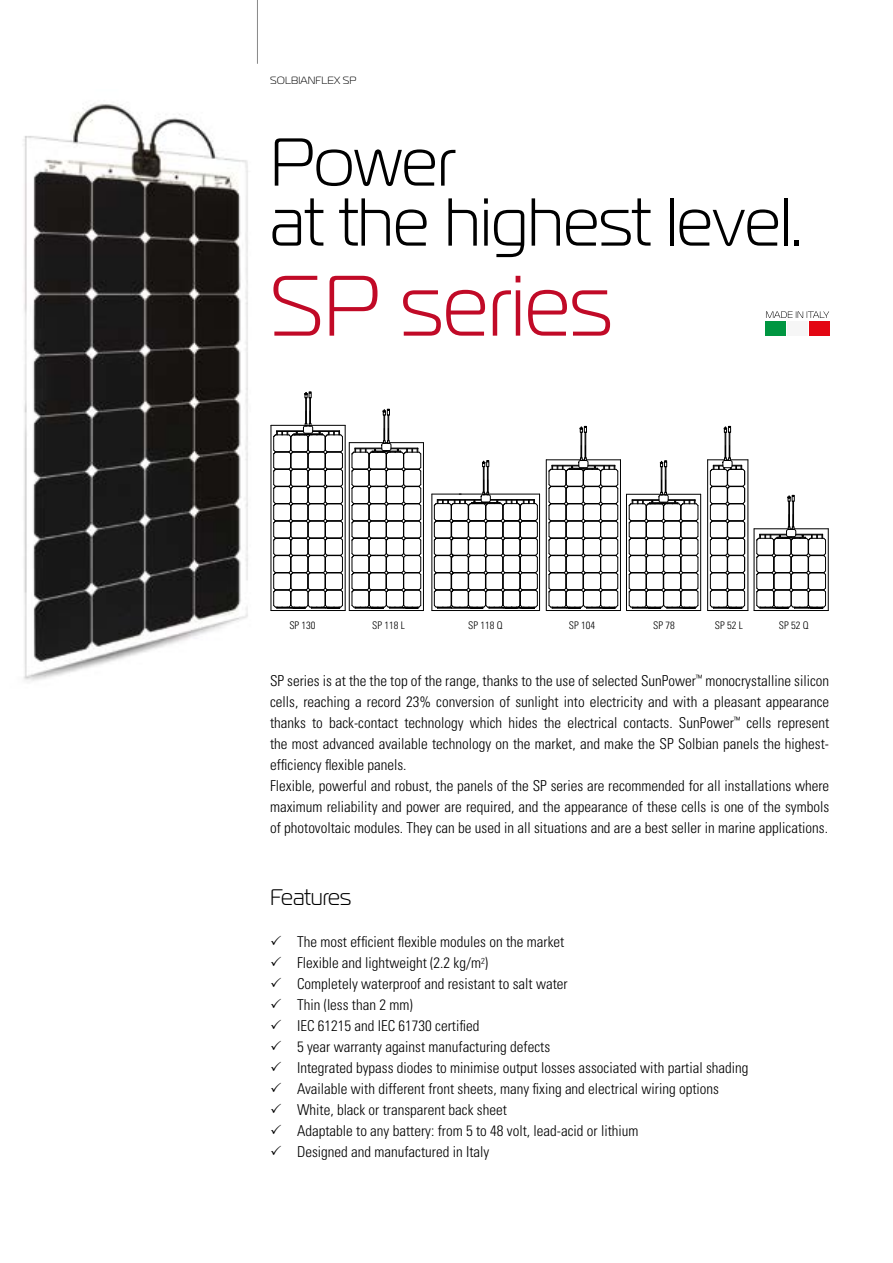
<style>
.page{position:relative;width:893px;height:1263px;background:#fff}
.page>*{position:absolute;margin:0;border:0;box-sizing:border-box;transform-origin:0 0}
.t1{font:300 85.5px "Magistral";color:#c10a27}
.t2{font:300 67.5px/60px "Magistral";color:#000}
.t3{font:300 22.5px "Magistral";color:#000}
.t4{font:300 condensed 15px/21px "Univers LT Std";color:#000}
.t5{font:300 condensed 10.5px "Univers LT Std";color:#000}
.t6{font:300 10.5px "Magistral";letter-spacing:.01em;color:#000}
</style>
<div class="page">
<img style="left:23px;top:103px;width:225px;height:578px">
<hr style="left:620px;top:460px;width:1px;height:150px;background:#000">
<hr style="left:546px;top:610px;width:74px;height:1px;background:#000">
<hr style="left:546px;top:460px;width:1px;height:150px;background:#000">
<hr style="left:546px;top:460px;width:34px;height:1px;background:#000">
<hr style="left:586px;top:460px;width:34px;height:1px;background:#000">
<svg style="left:549px;top:426px;width:69px;height:183px"></svg>
<hr style="left:748px;top:460px;width:1px;height:150px;background:#000">
<hr style="left:708px;top:610px;width:40px;height:1px;background:#000">
<hr style="left:707px;top:460px;width:1px;height:150px;background:#000">
<svg style="left:708px;top:426px;width:40px;height:183px"></svg>
<hr style="left:700px;top:494px;width:1px;height:116px;background:#000">
<hr style="left:626px;top:610px;width:75px;height:1px;background:#000">
<hr style="left:626px;top:494px;width:1px;height:116px;background:#000">
<hr style="left:626px;top:494px;width:35px;height:1px;background:#000">
<hr style="left:666px;top:494px;width:35px;height:1px;background:#000">
<svg style="left:629px;top:461px;width:70px;height:148px"></svg>
<hr style="left:828px;top:529px;width:1px;height:81px;background:#000">
<hr style="left:754px;top:610px;width:74px;height:1px;background:#000">
<hr style="left:754px;top:529px;width:1px;height:81px;background:#000">
<hr style="left:754px;top:528px;width:34px;height:1px;background:#000">
<hr style="left:794px;top:528px;width:34px;height:1px;background:#000">
<svg style="left:756px;top:495px;width:70px;height:114px"></svg>
<hr style="left:423px;top:443px;width:1px;height:167px;background:#000">
<hr style="left:349px;top:610px;width:74px;height:1px;background:#000">
<hr style="left:349px;top:443px;width:1px;height:167px;background:#000">
<hr style="left:349px;top:442px;width:34px;height:1px;background:#000">
<hr style="left:389px;top:442px;width:34px;height:1px;background:#000">
<svg style="left:352px;top:409px;width:69px;height:200px"></svg>
<hr style="left:345px;top:425px;width:1px;height:185px;background:#000">
<hr style="left:271px;top:610px;width:74px;height:1px;background:#000">
<hr style="left:271px;top:425px;width:1px;height:185px;background:#000">
<hr style="left:271px;top:425px;width:34px;height:1px;background:#000">
<hr style="left:311px;top:425px;width:34px;height:1px;background:#000">
<svg style="left:273px;top:392px;width:70px;height:217px"></svg>
<hr style="left:539px;top:494px;width:1px;height:116px;background:#000">
<hr style="left:432px;top:610px;width:108px;height:1px;background:#000">
<hr style="left:432px;top:494px;width:1px;height:116px;background:#000">
<hr style="left:459px;top:494px;width:81px;height:1px;background:#000">
<svg style="left:432px;top:461px;width:106px;height:148px"></svg>
<hr style="left:257px;top:0;width:1px;height:64px;background:#878787">
<svg style="left:766px;top:311px;width:63px;height:7px"></svg>
<div style="left:787px;top:322px;width:21px;height:14px;background:#f6f6f6"></div>
<div style="left:809px;top:322px;width:20px;height:14px;background:#e30613"></div>
<div style="left:765px;top:322px;width:21px;height:14px;background:#009641"></div>
<p class="t6" style="left:270px;top:74px;width:88px">SOLBIANFLEX SP</p>
<p class="t2" style="left:270px;top:130px;width:534px">Power<br>at the highest level.</p>
<p class="t1" style="left:270px;top:254px;width:344px">SP series</p>
<p class="t5" style="left:289px;top:619px;width:28px">SP 130</p>
<p class="t5" style="left:372px;top:619px;width:34px">SP 118 L</p>
<p class="t5" style="left:468px;top:619px;width:36px">SP 118 Q</p>
<p class="t5" style="left:569px;top:619px;width:28px">SP 104</p>
<p class="t5" style="left:653px;top:619px;width:23px">SP 78</p>
<p class="t5" style="left:715px;top:619px;width:29px">SP 52 L</p>
<p class="t5" style="left:779px;top:619px;width:31px">SP 52 Q</p>
<p class="t4" style="left:270px;top:671px;width:561px">SP series is at the the top of the range, thanks to the use of selected SunPower<sup>™</sup> monocrystalline silicon cells, reaching a record 23% conversion of sunlight into electricity and with a pleasant appearance thanks to back-contact technology which hides the electrical contacts. SunPower<sup>™</sup> cells represent the most advanced available technology on the market, and make the SP Solbian panels the highest&shy;efficiency flexible panels.<br>Flexible, powerful and robust, the panels of the SP series are recommended for all installations where maximum reliability and power are required, and the appearance of these cells is one of the symbols of photovoltaic modules. They can be used in all situations and are a best seller in marine applications.</p>
<p class="t3" style="left:270px;top:884px;width:83px">Features</p>
<p class="t4" style="left:297px;top:932px;width:453px">The most efficient flexible modules on the market<br>Flexible and lightweight (2.2 kg/m<sup>2</sup>)<br>Completely waterproof and resistant to salt water<br>Thin (less than 2 mm)<br>IEC 61215 and IEC 61730 certified<br>5 year warranty against manufacturing defects<br>Integrated bypass diodes to minimise output losses associated with partial shading Available with different front sheets, many fixing and electrical wiring options White, black or transparent back sheet<br>Adaptable to any battery: from 5 to 48 volt, lead-acid or lithium<br>Designed and manufactured in Italy</p>
</div>
